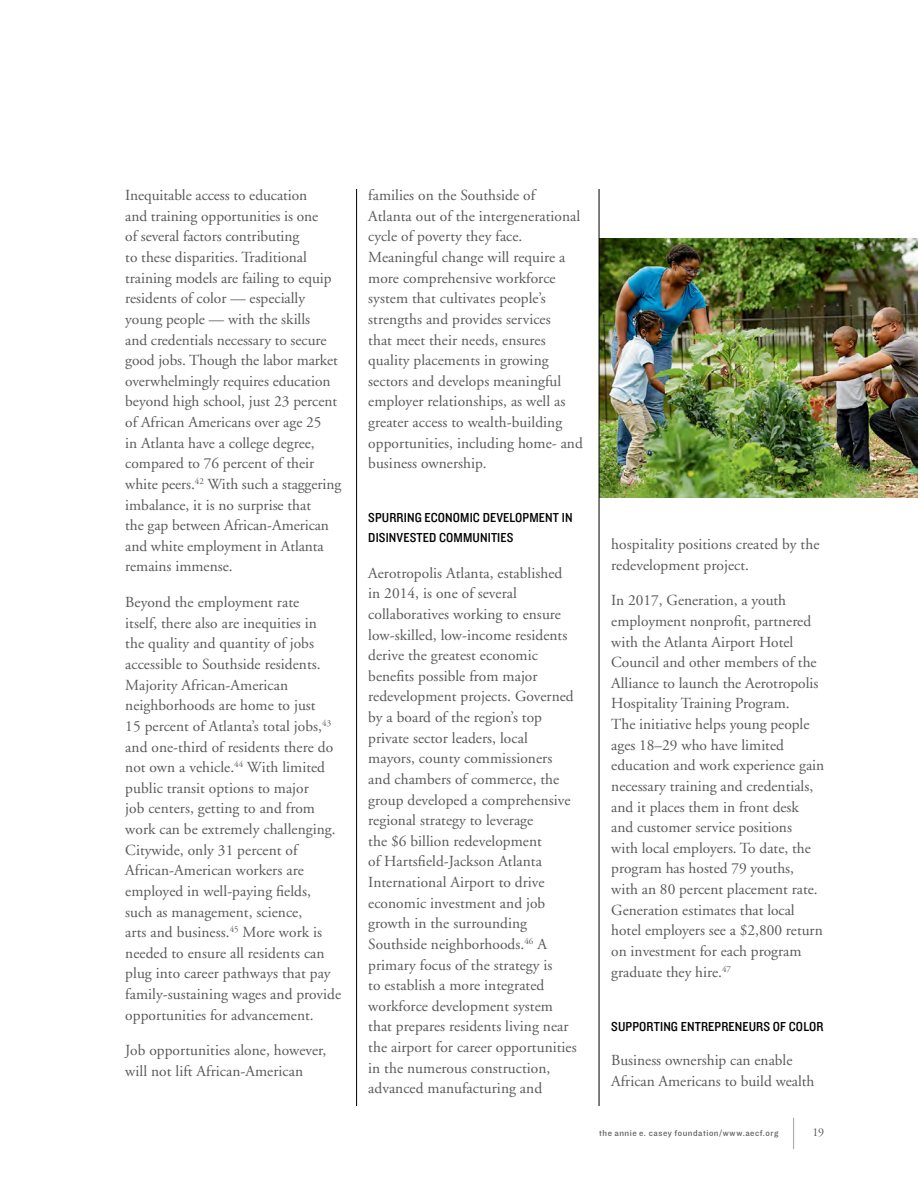
<style>
.page{position:relative;width:918px;height:1188px;background:#fff}
.page>*{position:absolute;margin:0;border:0;box-sizing:border-box;transform-origin:0 0}
.t1{font:15.3px/20.5px "Adobe Garamond";letter-spacing:.005em;color:#58595b}
.t2{font:13.5px/19.5px "Knockout HTF30 Junior Welterwt";letter-spacing:.01em;color:#000}
.t3{font:12px "Adobe Garamond";color:#58595b}
.t4{font:9px "Knockout HTF31 Junior Middlewt";letter-spacing:.06em;color:#5f6062}
</style>
<div class="page">
<hr style="left:793px;top:1118px;width:1px;height:31px;background:#aaacaf">
<img style="left:600px;top:239px;width:318px;height:258px">
<hr style="left:356px;top:189px;width:1px;height:917px;background:#000">
<hr style="left:599px;top:189px;width:1px;height:917px;background:#000">
<p class="t1" style="left:125px;top:186px;width:217px">Inequitable access to education<br>and training opportunities is one<br>of several factors contributing<br>to these disparities. Traditional training models are failing to equip residents of color — especially young people — with the skills<br>and credentials necessary to secure good jobs. Though the labor market overwhelmingly requires education beyond high school, just 23 percent of African Americans over age 25<br>in Atlanta have a college degree, compared to 76 percent of their white peers.<sup>42</sup> With such a staggering imbalance, it is no surprise that<br>the gap between African-American and white employment in Atlanta remains immense.</p>
<p class="t1" style="left:125px;top:592px;width:217px">Beyond the employment rate<br>itself, there also are inequities in<br>the quality and quantity of jobs accessible to Southside residents.<br>Majority African-American neighborhoods are home to just<br>15 percent of Atlanta’s total jobs,<sup>43 </sup>and one-third of residents there do not own a vehicle.<sup>44</sup> With limited public transit options to major<br>job centers, getting to and from work can be extremely challenging.<br>Citywide, only 31 percent of<br>African-American workers are employed in well-paying fields, such as management, science,<br>arts and business.<sup>45</sup> More work is needed to ensure all residents can plug into career pathways that pay family-sustaining wages and provide opportunities for advancement.</p>
<p class="t1" style="left:125px;top:1041px;width:203px">Job opportunities alone, however, will not lift African-American</p>
<p class="t1" style="left:368px;top:185px;width:216px">families on the Southside of<br>Atlanta out of the intergenerational cycle of poverty they face.<br>Meaningful change will require a more comprehensive workforce system that cultivates people’s strengths and provides services<br>that meet their needs, ensures quality placements in growing sectors and develops meaningful employer relationships, as well as greater access to wealth-building opportunities, including home- and business ownership.</p>
<p class="t2" style="left:368px;top:509px;width:206px">SPURRING ECONOMIC DEVELOPMENT IN<br>DISINVESTED COMMUNITIES</p>
<p class="t1" style="left:368px;top:563px;width:210px">Aerotropolis Atlanta, established in 2014, is one of several collaboratives working to ensure low-skilled, low-income residents derive the greatest economic benefits possible from major redevelopment projects. Governed by a board of the region’s top private sector leaders, local mayors, county commissioners and chambers of commerce, the group developed a comprehensive regional strategy to leverage<br>the $6 billion redevelopment<br>of Hartsfield-Jackson Atlanta<br>International Airport to drive economic investment and job growth in the surrounding<br>Southside neighborhoods.<sup>46</sup> A primary focus of the strategy is<br>to establish a more integrated workforce development system that prepares residents living near the airport for career opportunities in the numerous construction, advanced manufacturing and</p>
<p class="t1" style="left:611px;top:534px;width:210px">hospitality positions created by the redevelopment project.</p>
<p class="t1" style="left:611px;top:591px;width:215px">In 2017, Generation, a youth employment nonprofit, partnered with the Atlanta Airport Hotel<br>Council and other members of the<br>Alliance to launch the Aerotropolis<br>Hospitality Training Program.<br>The initiative helps young people ages 18–29 who have limited education and work experience gain necessary training and credentials, and it places them in front desk and customer service positions<br>with local employers. To date, the program has hosted 79 youths, with an 80 percent placement rate.<br>Generation estimates that local hotel employers see a $2,800 return on investment for each program graduate they hire.<sup>47</sup></p>
<p class="t2" style="left:611px;top:1017px;width:214px">SUPPORTING ENTREPRENEURS OF COLOR</p>
<p class="t1" style="left:611px;top:1050px;width:205px;line-height:21px">Business ownership can enable<br>African Americans to build wealth</p>
<p class="t4" style="left:599px;top:1129px;width:181px">the annie e. casey foundation/www.aecf.org</p>
<p class="t3" style="left:812px;top:1126px;width:13px">19</p>
</div>
